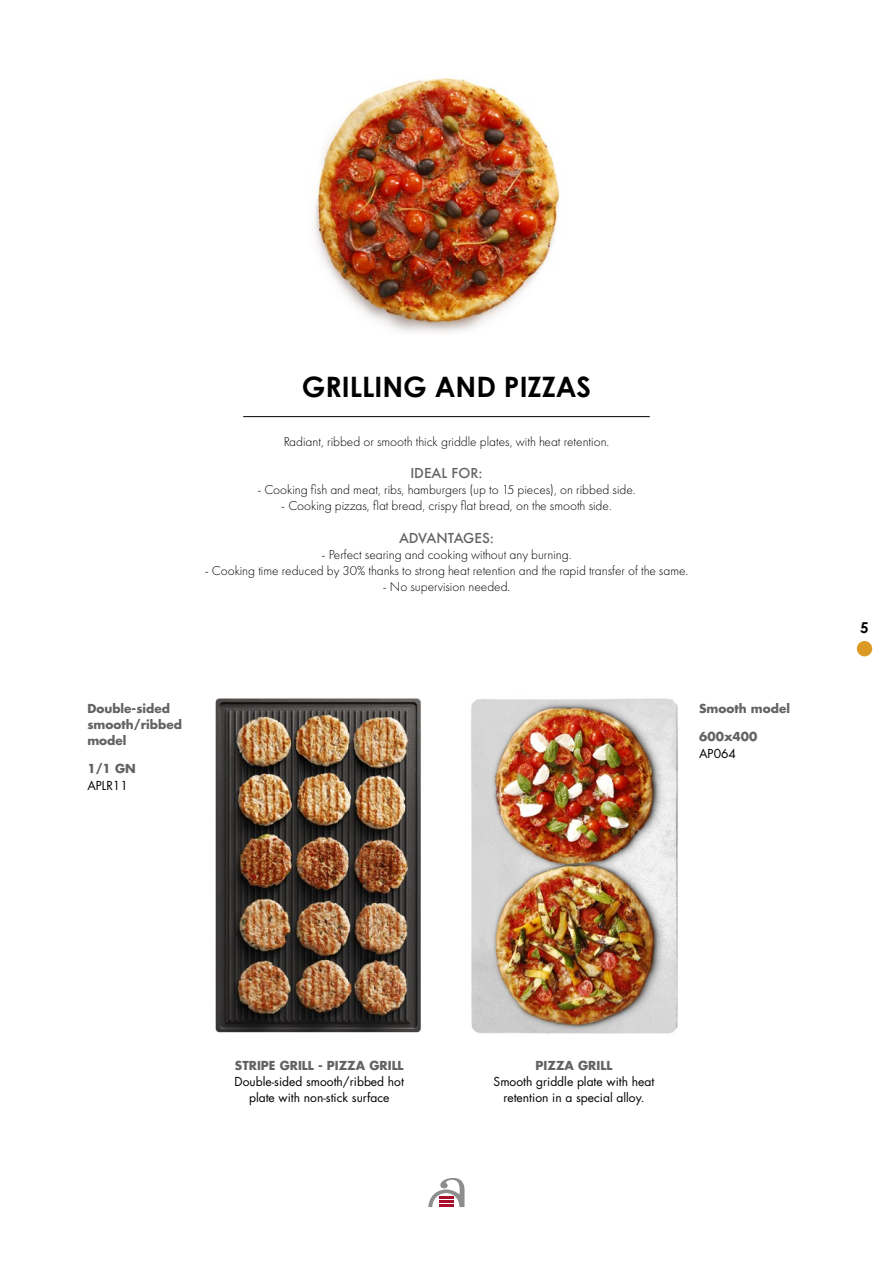
<style>
.page{position:relative;width:893px;height:1263px;background:#fff}
.page>*{position:absolute;margin:0;border:0;box-sizing:border-box;transform-origin:0 0}
.t1{font:700 28.2px "Cent Goth WGL";color:#000}
.t2{font:700 15px "Century Gothic";color:#000}
.t3{font:300 13.35px "Futura PT";color:#000}
.t4{font:500 13.35px "Futura";color:#636363}
.t5{font:12px/16px "Futura Std";color:#000;text-align:center}
.t6{font:700 12px/16px "Futura";color:#636363}
</style>
<div class="page">
<div style="left:857px;top:641px;width:15px;height:15px;background:#da9a23;border-radius:50%"></div>
<svg style="left:428px;top:1178px;width:37px;height:29px"></svg>
<img style="left:471px;top:698px;width:207px;height:336px">
<img style="left:215px;top:698px;width:206px;height:335px">
<img style="left:314px;top:77px;width:248px;height:255px">
<hr style="left:243px;top:416px;width:407px;height:1px;background:#000">
<h1 class="t1" style="left:302px;top:365px;width:291px">GRILLING AND PIZZAS</h1>
<p class="t3" style="left:284px;top:434px;width:327px">Radiant, ribbed or smooth thick griddle plates, with heat retention.</p>
<p class="t4" style="left:410px;top:464px;width:74px">IDEAL FOR:</p>
<p class="t3" style="left:257px;top:482px;width:380px">- Cooking fish and meat, ribs, hamburgers (up to 15 pieces), on ribbed side.</p>
<p class="t3" style="left:281px;top:498px;width:332px">- Cooking pizzas, flat bread, crispy flat bread, on the smooth side.</p>
<p class="t4" style="left:399px;top:528px;width:96px">ADVANTAGES:</p>
<p class="t3" style="left:322px;top:546px;width:251px">- Perfect searing and cooking without any burning.</p>
<p class="t3" style="left:205px;top:563px;width:485px">- Cooking time reduced by 30% thanks to strong heat retention and the rapid transfer of the same.</p>
<p class="t3" style="left:383px;top:579px;width:129px">- No supervision needed.</p>
<p class="t6" style="left:87px;top:700px;width:84px">Double-sided</p>
<p class="t6" style="left:699px;top:700px;width:92px">Smooth model</p>
<p class="t6" style="left:87px;top:716px;width:96px">smooth/ribbed model</p>
<p class="t6" style="left:699px;top:728px;width:60px">600x400</p>
<p class="t5" style="left:699px;top:746px;width:38px">AP064</p>
<p class="t6" style="left:87px;top:761px;width:50px">1/1 GN</p>
<p class="t5" style="left:87px;top:778px;width:42px">APLR11</p>
<p class="t2" style="left:860px;top:618px;width:10px">5</p>
<p class="t6" style="left:235px;top:1057px;width:170px">STRIPE GRILL - PIZZA GRILL</p>
<p class="t5" style="left:235px;top:1074px;width:171px">Double-sided smooth/ribbed hot plate with non-stick surface</p>
<p class="t6" style="left:536px;top:1057px;width:78px">PIZZA GRILL</p>
<p class="t5" style="left:494px;top:1074px;width:162px">Smooth griddle plate with heat retention in a special alloy.</p>
</div>
